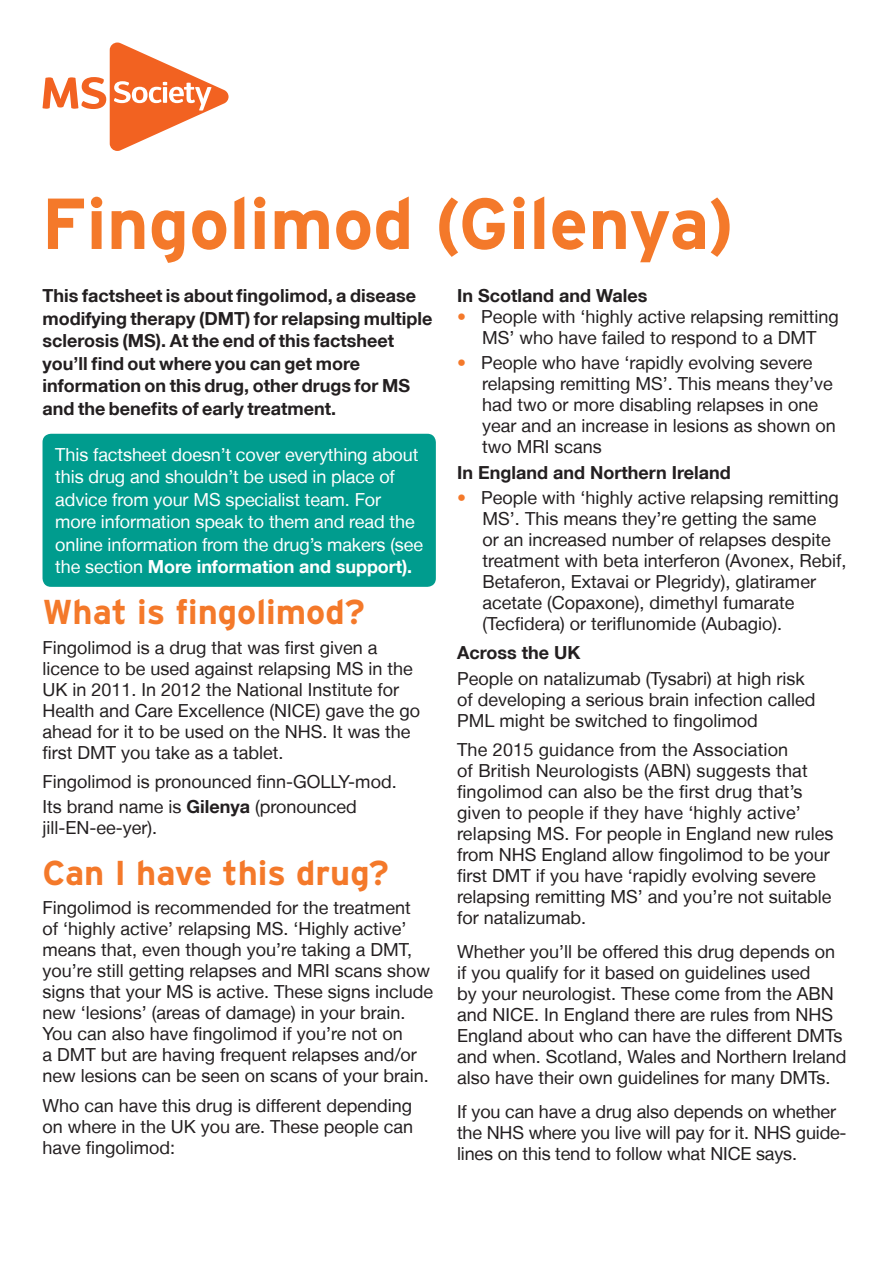
<style>
.page{position:relative;width:893px;height:1263px;background:#fff}
.page>*{position:absolute;margin:0;border:0;box-sizing:border-box;transform-origin:0 0}
.t1{font:700 72px "Interstate";color:#f4792a}
.t2{font:700 34.5px "Interstate";color:#f4792a}
.t3{font:18px/21px "Helvetica Neue LT";color:#231f20}
.Text{font:700 18px/22.5px "Helvetica Neue LT";color:#231f20}
.t4{font:18px/22.5px "Helvetica Neue LT";letter-spacing:-.005em;color:#fff}
.s1{font-weight:700}
.s2{color:#f4792a}
</style>
<div class="page">
<div style="left:43px;top:434px;width:393px;height:153px;background:#009c8e;border-radius:9px"></div>
<svg style="left:43px;top:43px;width:186px;height:108px"></svg>
<p class="t1" style="left:41px;top:180px;width:694px">Fingolimod (Gilenya)</p>
<p class="Text" style="left:43px;top:284px;width:391px">This factsheet is about fingolimod, a disease modifying therapy (DMT) for relapsing multiple sclerosis (MS). At the end of this factsheet you’ll find out where you can get more information on this drug, other drugs for MS and the benefits of early treatment.</p>
<p class="t4" style="left:55px;top:443px;width:369px">This factsheet doesn’t cover everything about this drug and shouldn’t be used in place of advice from your MS specialist team. For more information speak to them and read the online information from the drug’s makers (see the section <span class="s1">More information and support).</span></p>
<p class="t2" style="left:43px;top:591px;width:324px">What is fingolimod?</p>
<p class="t3" style="left:43px;top:636px;width:379px">Fingolimod is a drug that was first given a licence to be used against relapsing MS in the UK in 2011. In 2012 the National Institute for Health and Care Excellence (NICE) gave the go ahead for it to be used on the NHS. It was the first DMT you take as a tablet.</p>
<p class="t3" style="left:43px;top:771px;width:356px">Fingolimod is pronounced finn-GOLLY-mod.</p>
<p class="t3" style="left:43px;top:796px;width:316px">Its brand name is <span class="s1">Gilenya</span> (pronounced jill-EN-ee-yer).</p>
<p class="t2" style="left:43px;top:851px;width:348px">Can I have this drug?</p>
<p class="t3" style="left:43px;top:897px;width:392px">Fingolimod is recommended for the treatment<br>of ‘highly active’ relapsing MS. ‘Highly active’ means that, even though you’re taking a DMT, you’re still getting relapses and MRI scans show signs that your MS is active. These signs include new ‘lesions’ (areas of damage) in your brain.<br>You can also have fingolimod if you’re not on<br>a DMT but are having frequent relapses and/or new lesions can be seen on scans of your brain.</p>
<p class="t3" style="left:43px;top:1094px;width:372px;text-align:justify">Who can have this drug is different depending on where in the UK you are. These people can have fingolimod:</p>
<p class="Text" style="left:457px;top:284px;width:192px">In Scotland and Wales</p>
<p class="t3" style="left:457px;top:306px;width:383px;text-align:center"><span class="s2">•</span> People with ‘highly active relapsing remitting<br>MS’ who have failed to respond to a DMT</p>
<p class="t3" style="left:482px;top:352px;width:355px;text-indent:-25px"><span class="s2">•</span> People who have ‘rapidly evolving severe relapsing remitting MS’. This means they’ve had two or more disabling relapses in one year and an increase in lesions as shown on two MRI scans</p>
<p class="Text" style="left:457px;top:460px;width:275px">In England and Northern Ireland</p>
<p class="t3" style="left:483px;top:487px;width:365px;text-indent:-26px"><span class="s2">•</span> People with ‘highly active relapsing remitting MS’. This means they’re getting the same<br>or an increased number of relapses despite treatment with beta interferon (Avonex, Rebif, Betaferon, Extavai or Plegridy), glatiramer acetate (Copaxone), dimethyl fumarate (Tecfidera) or teriflunomide (Aubagio).</p>
<p class="Text" style="left:457px;top:641px;width:125px">Across the UK</p>
<p class="t3" style="left:457px;top:667px;width:360px">People on natalizumab (Tysabri) at high risk of developing a serious brain infection called<br>PML might be switched to fingolimod</p>
<p class="t3" style="left:457px;top:739px;width:378px">The 2015 guidance from the Association<br>of British Neurologists (ABN) suggests that fingolimod can also be the first drug that’s given to people if they have ‘highly active’ relapsing MS. For people in England new rules from NHS England allow fingolimod to be your first DMT if you have ‘rapidly evolving severe relapsing remitting MS’ and you’re not suitable for natalizumab.</p>
<p class="t3" style="left:457px;top:941px;width:391px">Whether you’ll be offered this drug depends on if you qualify for it based on guidelines used<br>by your neurologist. These come from the ABN and NICE. In England there are rules from NHS England about who can have the different DMTs and when. Scotland, Wales and Northern Ireland also have their own guidelines for many DMTs.</p>
<p class="t3" style="left:457px;top:1100px;width:391px">If you can have a drug also depends on whether the NHS where you live will pay for it. NHS guide&shy;lines on this tend to follow what NICE says.</p>
</div>
